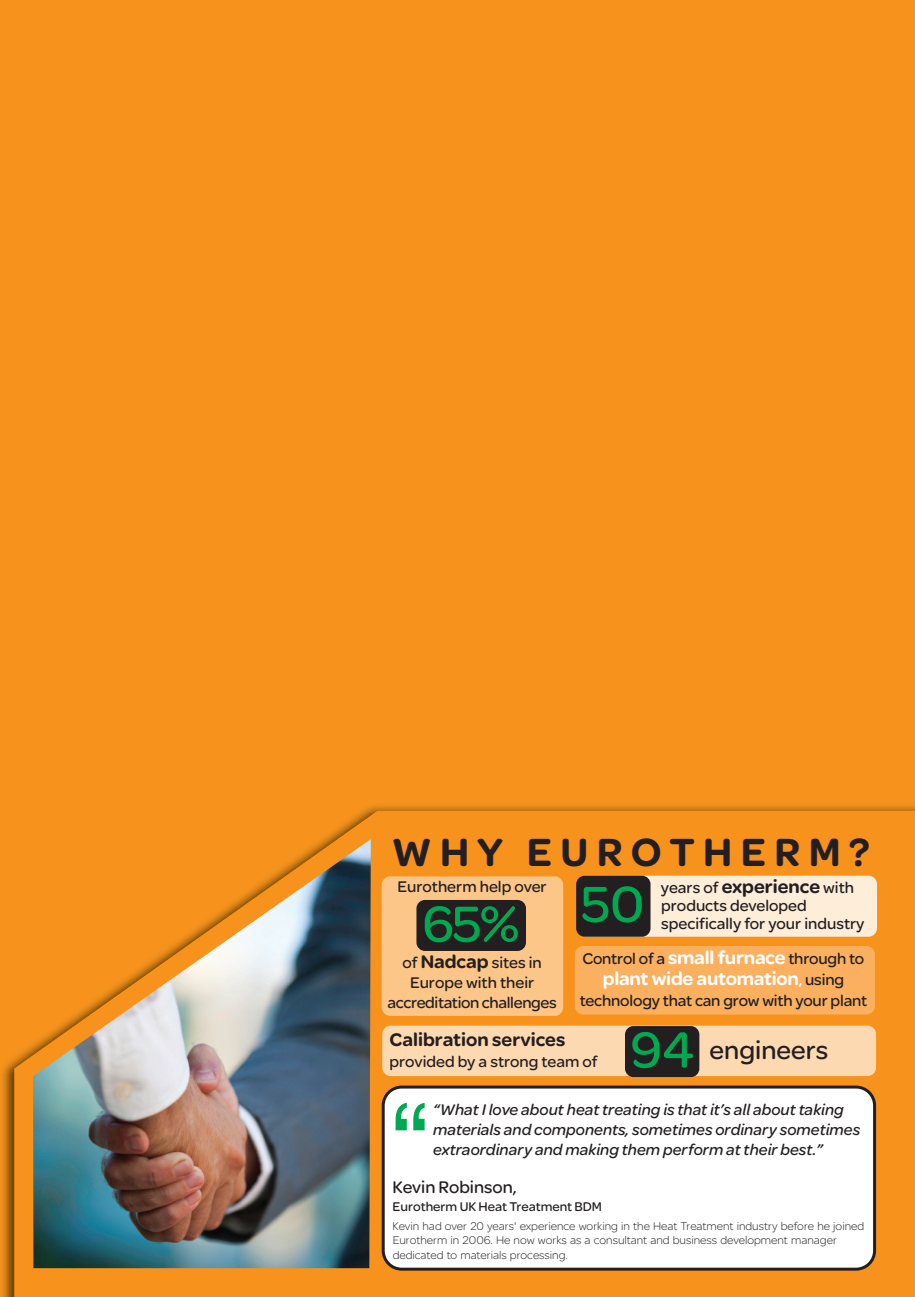
<style>
.page{position:relative;width:915px;height:1297px;background:#fff}
.page>*{position:absolute;margin:0;border:0;box-sizing:border-box;transform-origin:0 0}
.t1{font:108px "Helvetica";color:#00a851}
.t2{font:54px "SE Optimist";color:#00a851}
.t3{font:900 42px "SE Optimist";letter-spacing:.2em;color:#231f20}
.t4{font:27px "SE Optimist";color:#231f20}
.t5{font:900 19.5px "SE Optimist";letter-spacing:-.01em;color:#fff}
.t6{font:900 19.5px "SE Optimist";color:#231f20}
.t7{font:18px "SE Optimist";color:#231f20}
.t8{font:16.5px/20.2px "SE Optimist";letter-spacing:-.005em;color:#231f20;text-align:center}
.t9{font:italic 16.5px/19.8px "SE Optimist";color:#231f20}
.t10{font:13.5px "SE Optimist";color:#231f20}
.t11{font:300 12px/14.4px "SE Optimist";color:#231f20}
.s1{font-weight:900;font-size:19.5px}
.s2{font-weight:900;font-size:19.5px;color:#fff}
.s3{font-weight:400;font-size:16.5px}
.s4{font-weight:400;font-size:16.5px;color:#231f20}
</style>
<div class="page">
<div style="left:0;top:0;width:914px;height:799px;background:#f7931d"></div>
<img style="left:0;top:799px;width:914px;height:498px">
<div style="left:14px;top:811px;width:900px;height:486px;background:#f7931d"></div>
<svg style="left:381px;top:1085px;width:494px;height:186px"></svg>
<img style="left:33px;top:839px;width:337px;height:429px">
<div style="left:381px;top:876px;width:182px;height:140px;background:#fdc689;border-radius:9px"></div>
<div style="left:574px;top:946px;width:300px;height:68px;background:#fab05f;border-radius:9px"></div>
<div style="left:577px;top:876px;width:299px;height:61px;background:#feedd9;border-radius:9px"></div>
<div style="left:416px;top:900px;width:110px;height:51px;background:#231f20;border-radius:9px"></div>
<div style="left:382px;top:1026px;width:493px;height:50px;background:#fdd9b1;border-radius:9px"></div>
<div style="left:576px;top:876px;width:74px;height:61px;background:#231f20;border-radius:9px"></div>
<div style="left:624px;top:1026px;width:75px;height:51px;background:#231f20;border-radius:9px"></div>
<h3 class="t3" style="left:391px;top:827px;width:479px">WHY EUROTHERM?</h3>
<p class="t8" style="left:397px;top:876px;width:151px">Eurotherm help over</p>
<h2 class="t2" style="left:422px;top:891px;width:99px">65%</h2>
<p class="t8" style="left:387px;top:952px;width:171px">of <span class="s1">Nadcap</span> sites in<br>Europe with their accreditation challenges</p>
<h2 class="t2" style="left:580px;top:872px;width:65px">50</h2>
<p class="t8" style="left:660px;top:878px;width:205px;line-height:18px;text-align:left">years of <span class="s1">experience</span> with products developed specifically for your industry</p>
<p class="t8" style="left:582px;top:948px;width:283px">Control of a <span class="s2">small furnace</span> through to</p>
<p class="t5" style="left:602px;top:967px;width:243px">plant wide automation<span class="s3">,</span> <span class="s4">using</span></p>
<p class="t8" style="left:579px;top:990px;width:289px">technology that can grow with your plant</p>
<p class="t6" style="left:389px;top:1027px;width:177px">Calibration services</p>
<p class="t8" style="left:389px;top:1051px;width:209px">provided by a strong team of</p>
<h2 class="t2" style="left:630px;top:1017px;width:65px">94</h2>
<h3 class="t4" style="left:709px;top:1034px;width:120px">engineers</h3>
<h1 class="t1" style="left:391px;top:1080px;width:38px">“</h1>
<p class="t9" style="left:433px;top:1099px;width:428px">“What I love about heat treating is that it’s all about taking materials and components, sometimes ordinary sometimes extraordinary and making them perform at their best.”</p>
<p class="t7" style="left:392px;top:1176px;width:126px">Kevin Robinson,</p>
<p class="t10" style="left:392px;top:1198px;width:211px">Eurotherm UK Heat Treatment BDM</p>
<p class="t11" style="left:392px;top:1219px;width:473px">Kevin had over 20 years' experience working in the Heat Treatment industry before he joined<br>Eurotherm in 2006. He now works as a consultant and business development manager dedicated to materials processing.</p>
</div>
